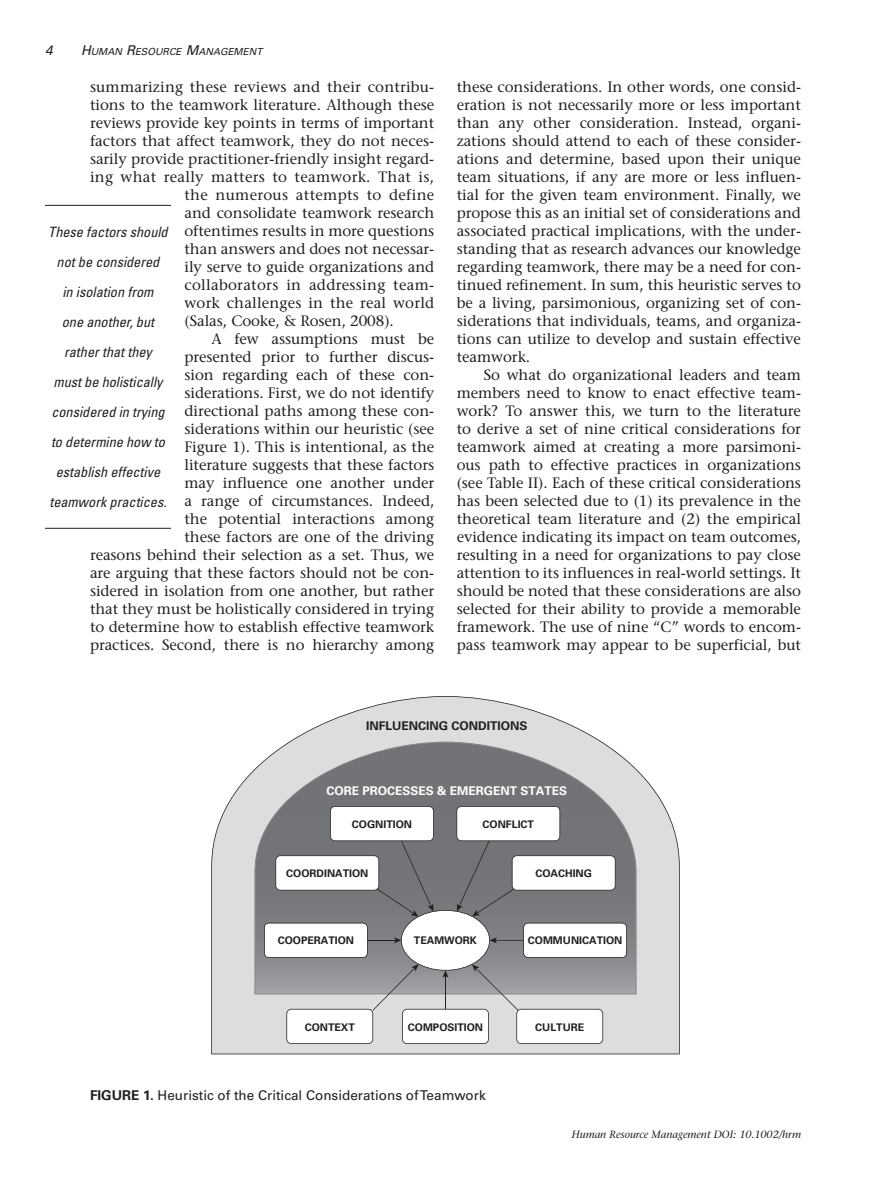
<style>
.page{position:relative;width:891px;height:1188px;background:#fff}
.page>*{position:absolute;margin:0;border:0;box-sizing:border-box;transform-origin:0 0}
.t1{font:500 15px/18px "Stone Serif Std";letter-spacing:-.005em;color:#231f20;text-align:justify}
.t2{font:500 15px "Stone Serif Std";letter-spacing:.015em;color:#231f20}
.t3{font:500 15px "Stone Serif Std";letter-spacing:.02em;color:#231f20}
.t4{font:italic condensed 14.25px/30px "Univers LT Std";color:#231f20;text-align:center}
.t5{font:13.5px "Univers LT Std";color:#231f20}
.t6{font:italic 13.5px "Univers LT Std";color:#231f20}
.t7{font:700 12px "Univers LT Std";color:#fff}
.t8{font:700 12px "Univers LT Std";color:#231f20}
.t9{font:700 10.5px "Univers LT Std";color:#231f20}
.t10{font:italic 500 10.5px "Stone Serif Std";color:#231f20}
.t11{font:italic 9.75px "Univers LT Std";color:#231f20}
.s1{font-size:13.5px}
.s2{font-weight:700}
</style>
<div class="page">
<hr style="left:45px;top:205px;width:126px;height:1px;background:#231f20">
<hr style="left:45px;top:528px;width:126px;height:1px;background:#231f20">
<svg style="left:211px;top:696px;width:469px;height:358px;fill:#dcdddf"></svg>
<img style="left:255px;top:742px;width:381px;height:252px">
<svg style="left:264px;top:806px;width:363px;height:238px"></svg>
<p class="t6" style="left:45px;top:44px;width:9px">4</p>
<p class="t11" style="left:81px;top:47px;width:183px"><span class="s1">H</span>UMAN <span class="s1">R</span>ESOURCE <span class="s1">M</span>ANAGEMENT</p>
<p class="t1" style="left:90px;top:79px;width:346px">summarizing these reviews and their contribu-</p>
<p class="t1" style="left:90px;top:97px;width:346px">tions to the teamwork literature. Although these</p>
<p class="t1" style="left:90px;top:115px;width:346px">reviews provide key points in terms of important</p>
<p class="t1" style="left:90px;top:133px;width:346px">factors that affect teamwork, they do not neces-</p>
<p class="t1" style="left:90px;top:151px;width:346px">sarily provide practitioner-friendly insight regard-</p>
<p class="t2" style="left:90px;top:171px;width:346px">ing what really matters to teamwork. That is,</p>
<p class="t3" style="left:184px;top:189px;width:251px">the numerous attempts to define</p>
<p class="t1" style="left:184px;top:205px;width:251px">and consolidate teamwork research</p>
<p class="t1" style="left:184px;top:223px;width:251px">oftentimes results in more questions</p>
<p class="t1" style="left:184px;top:241px;width:251px">than answers and does not necessar-</p>
<p class="t1" style="left:184px;top:259px;width:251px">ily serve to guide organizations and</p>
<p class="t3" style="left:184px;top:279px;width:251px">collaborators in addressing team-</p>
<p class="t2" style="left:184px;top:297px;width:251px">work challenges in the real world</p>
<p class="t1" style="left:184px;top:313px;width:211px">(Salas, Cooke, &amp; Rosen, 2008).</p>
<p class="t1" style="left:211px;top:331px;width:224px">A few assumptions must be</p>
<p class="t1" style="left:184px;top:349px;width:251px">presented prior to further discus-</p>
<p class="t1" style="left:184px;top:367px;width:251px">sion regarding each of these con-</p>
<p class="t1" style="left:184px;top:385px;width:251px">siderations. First, we do not identify</p>
<p class="t1" style="left:184px;top:403px;width:251px">directional paths among these con-</p>
<p class="t1" style="left:184px;top:421px;width:251px">siderations within our heuristic (see</p>
<p class="t1" style="left:184px;top:439px;width:251px">Figure 1). This is intentional, as the</p>
<p class="t1" style="left:184px;top:457px;width:251px">literature suggests that these factors</p>
<p class="t1" style="left:184px;top:475px;width:251px">may influence one another under</p>
<p class="t1" style="left:184px;top:493px;width:251px">a range of circumstances. Indeed,</p>
<p class="t1" style="left:184px;top:511px;width:251px">the potential interactions among</p>
<p class="t1" style="left:184px;top:529px;width:251px">these factors are one of the driving</p>
<p class="t1" style="left:90px;top:547px;width:346px">reasons behind their selection as a set. Thus, we</p>
<p class="t1" style="left:90px;top:565px;width:346px">are arguing that these factors should not be con-</p>
<p class="t1" style="left:90px;top:583px;width:346px">sidered in isolation from one another, but rather</p>
<p class="t1" style="left:90px;top:601px;width:346px">that they must be holistically considered in trying</p>
<p class="t1" style="left:90px;top:619px;width:346px">to determine how to establish effective teamwork</p>
<p class="t1" style="left:90px;top:637px;width:346px">practices. Second, there is no hierarchy among</p>
<p class="t4" style="left:48px;top:218px;width:121px">These factors should not be considered<br>in isolation from<br>one another, but rather that they<br>must be holistically considered in trying to determine how to establish effective teamwork practices.</p>
<p class="t1" style="left:457px;top:79px;width:346px">these considerations. In other words, one consid&shy;eration is not necessarily more or less important than any other consideration. Instead, organi&shy;zations should attend to each of these consider&shy;ations and determine, based upon their unique team situations, if any are more or less influen&shy;tial for the given team environment. Finally, we propose this as an initial set of considerations and associated practical implications, with the under&shy;standing that as research advances our knowledge regarding teamwork, there may be a need for con&shy;tinued refinement. In sum, this heuristic serves to be a living, parsimonious, organizing set of con&shy;siderations that individuals, teams, and organiza&shy;tions can utilize to develop and sustain effective teamwork.</p>
<p class="t1" style="left:457px;top:367px;width:346px;text-indent:27px">So what do organizational leaders and team members need to know to enact effective team&shy;work? To answer this, we turn to the literature to derive a set of nine critical considerations for teamwork aimed at creating a more parsimoni&shy;ous path to effective practices in organizations (see Table II). Each of these critical considerations has been selected due to (1) its prevalence in the theoretical team literature and (2) the empirical evidence indicating its impact on team outcomes, resulting in a need for organizations to pay close attention to its influences in real-world settings. It should be noted that these considerations are also selected for their ability to provide a memorable framework. The use of nine “C” words to encom&shy;pass teamwork may appear to be superficial, but</p>
<p class="t8" style="left:366px;top:721px;width:163px">INFLUENCING CONDITIONS</p>
<p class="t7" style="left:326px;top:786px;width:242px">CORE PROCESSES &amp; EMERGENT STATES</p>
<p class="t9" style="left:352px;top:820px;width:62px">COGNITION</p>
<p class="t9" style="left:483px;top:820px;width:53px">CONFLICT</p>
<p class="t9" style="left:286px;top:869px;width:84px">COORDINATION</p>
<p class="t9" style="left:535px;top:869px;width:58px">COACHING</p>
<p class="t9" style="left:278px;top:937px;width:78px">COOPERATION</p>
<p class="t9" style="left:528px;top:937px;width:96px">COMMUNICATION</p>
<p class="t9" style="left:414px;top:937px;width:64px">TEAMWORK</p>
<p class="t9" style="left:305px;top:1023px;width:52px">CONTEXT</p>
<p class="t9" style="left:535px;top:1023px;width:51px">CULTURE</p>
<p class="t9" style="left:408px;top:1023px;width:77px">COMPOSITION</p>
<p class="t5" style="left:90px;top:1090px;width:397px"><span class="s2">FIGURE 1.</span> Heuristic of the Critical Considerations of Teamwork</p>
<p class="t10" style="left:572px;top:1130px;width:231px">Human Resource Management DOI: 10.1002/hrm</p>
</div>
